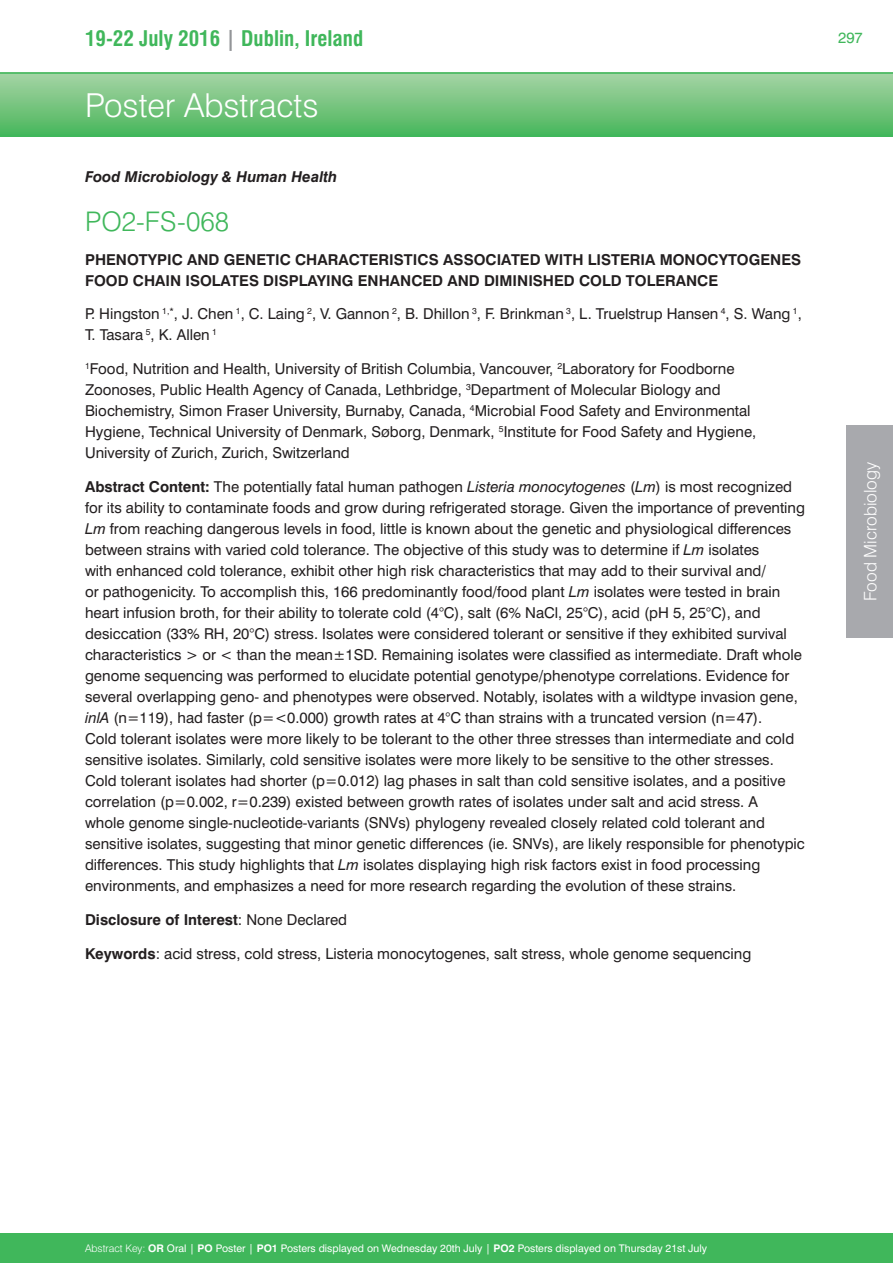
<style>
.page{position:relative;width:893px;height:1263px;background:#fff}
.page>*{position:absolute;margin:0;border:0;box-sizing:border-box;transform-origin:0 0}
.t1{font:300 33px "Swiss 721 BT";color:#fff}
.AbstractNumber{font:300 27px "Swiss 721 BT";color:#40b75b}
.t2{font:700 condensed 21px "Swiss 721 BT";color:#40b75b}
.t3{font:300 17.25px "Swiss 721 BT";color:#fff}
.t4{font:15px/21px "Swiss 721 BT";color:#231f20}
.t5{font:700 15px/21px "Swiss 721 BT";color:#231f20}
.t6{font:italic 700 15px "Swiss 721 BT";color:#231f20}
.t7{font:15px "Swiss 721 BT";color:#40b75b}
.t8{font:10.5px "Swiss 721 BT";color:#fff}
.s1{color:#939598}
.s2{font-weight:700}
.s3{font-style:italic}
.s4{font-weight:400}
.s5{font-weight:300}
</style>
<div class="page">
<div style="left:0;top:72px;width:893px;height:64px;background:linear-gradient(to bottom,#a9d4a7,#49b75d)"></div>
<hr style="left:0;top:135px;width:893px;height:1px;background:#40b75b">
<hr style="left:0;top:72px;width:893px;height:2px;background:#40b75b">
<div style="left:0;top:1233px;width:893px;height:30px;background:#40b75b"></div>
<div style="left:846px;top:425px;width:47px;height:213px;background:#a8a9ad"></div>
<h3 class="t2" style="left:85px;top:26px;width:280px">19-22 July 2016 <span class="s1">|</span> Dublin, Ireland</h3>
<p class="t7" style="left:838px;top:29px;width:26px">297</p>
<h1 class="t1" style="left:85px;top:86px;width:235px">Poster Abstracts</h1>
<p class="t6" style="left:85px;top:168px;width:254px">Food Microbiology &amp; Human Health</p>
<p class="AbstractNumber" style="left:85px;top:205px;width:146px">PO2-FS-068</p>
<p class="t5" style="left:85px;top:249px;width:718px">PHENOTYPIC AND GENETIC CHARACTERISTICS ASSOCIATED WITH LISTERIA MONOCYTOGENES<br>FOOD CHAIN ISOLATES DISPLAYING ENHANCED AND DIMINISHED COLD TOLERANCE</p>
<p class="t4" style="left:85px;top:303px;width:718px">P. Hingston <sup>1,*</sup>, J. Chen <sup>1</sup>, C. Laing <sup>2</sup>, V. Gannon <sup>2</sup>, B. Dhillon <sup>3</sup>, F. Brinkman <sup>3</sup>, L. Truelstrup Hansen <sup>4</sup>, S. Wang <sup>1</sup>,<br>T. Tasara <sup>5</sup>, K. Allen <sup>1</sup></p>
<p class="t4" style="left:85px;top:358px;width:673px"><sup>1</sup>Food, Nutrition and Health, University of British Columbia, Vancouver, <sup>2</sup>Laboratory for Foodborne Zoonoses, Public Health Agency of Canada, Lethbridge, <sup>3</sup>Department of Molecular Biology and Biochemistry, Simon Fraser University, Burnaby, Canada, <sup>4</sup>Microbial Food Safety and Environmental Hygiene, Technical University of Denmark, Søborg, Denmark, <sup>5</sup>Institute for Food Safety and Hygiene, University of Zurich, Zurich, Switzerland</p>
<p class="t4" style="left:85px;top:476px;width:722px"><span class="s2">Abstract Content:</span> The potentially fatal human pathogen <span class="s3">Listeria monocytogenes</span> (<span class="s3">Lm</span>) is most recognized for its ability to contaminate foods and grow during refrigerated storage. Given the importance of preventing <span class="s3">Lm</span> from reaching dangerous levels in food, little is known about the genetic and physiological differences between strains with varied cold tolerance. The objective of this study was to determine if <span class="s3">Lm</span> isolates<br>with enhanced cold tolerance, exhibit other high risk characteristics that may add to their survival and/<br>or pathogenicity. To accomplish this, 166 predominantly food/food plant <span class="s3">Lm</span> isolates were tested in brain heart infusion broth, for their ability to tolerate cold (4°C), salt (6% NaCl, 25°C), acid (pH 5, 25°C), and desiccation (33% RH, 20°C) stress. Isolates were considered tolerant or sensitive if they exhibited survival characteristics &gt; or &lt; than the mean±1SD. Remaining isolates were classified as intermediate. Draft whole genome sequencing was performed to elucidate potential genotype/phenotype correlations. Evidence for several overlapping geno- and phenotypes were observed. Notably, isolates with a wildtype invasion gene, <span class="s3">inlA</span> (n=119), had faster (p=&lt;0.000) growth rates at 4°C than strains with a truncated version (n=47).<br>Cold tolerant isolates were more likely to be tolerant to the other three stresses than intermediate and cold sensitive isolates. Similarly, cold sensitive isolates were more likely to be sensitive to the other stresses.<br>Cold tolerant isolates had shorter (p=0.012) lag phases in salt than cold sensitive isolates, and a positive correlation (p=0.002, r=0.239) existed between growth rates of isolates under salt and acid stress. A<br>whole genome single-nucleotide-variants (SNVs) phylogeny revealed closely related cold tolerant and sensitive isolates, suggesting that minor genetic differences (ie. SNVs), are likely responsible for phenotypic differences. This study highlights that <span class="s3">Lm</span> isolates displaying high risk factors exist in food processing environments, and emphasizes a need for more research regarding the evolution of these strains.</p>
<p class="t5" style="left:85px;top:909px;width:264px">Disclosure of Interest<span class="s4">: None Declared</span></p>
<p class="t4" style="left:85px;top:942px;width:668px"><span class="s2">Keywords</span>: acid stress, cold stress, Listeria monocytogenes, salt stress, whole genome sequencing</p>
<p class="t3" style="left:860px;top:601px;width:141px;rotate:-90deg">Food Microbiology</p>
<p class="t8" style="left:85px;top:1242px;width:624px"><span class="s5">Abstract Key:</span> <span class="s2">OR</span> Oral | <span class="s2">PO</span> Poster | <span class="s2">PO1</span> Posters displayed on Wednesday 20th July | <span class="s2">PO2</span> Posters displayed on Thursday 21st July</p>
</div>
